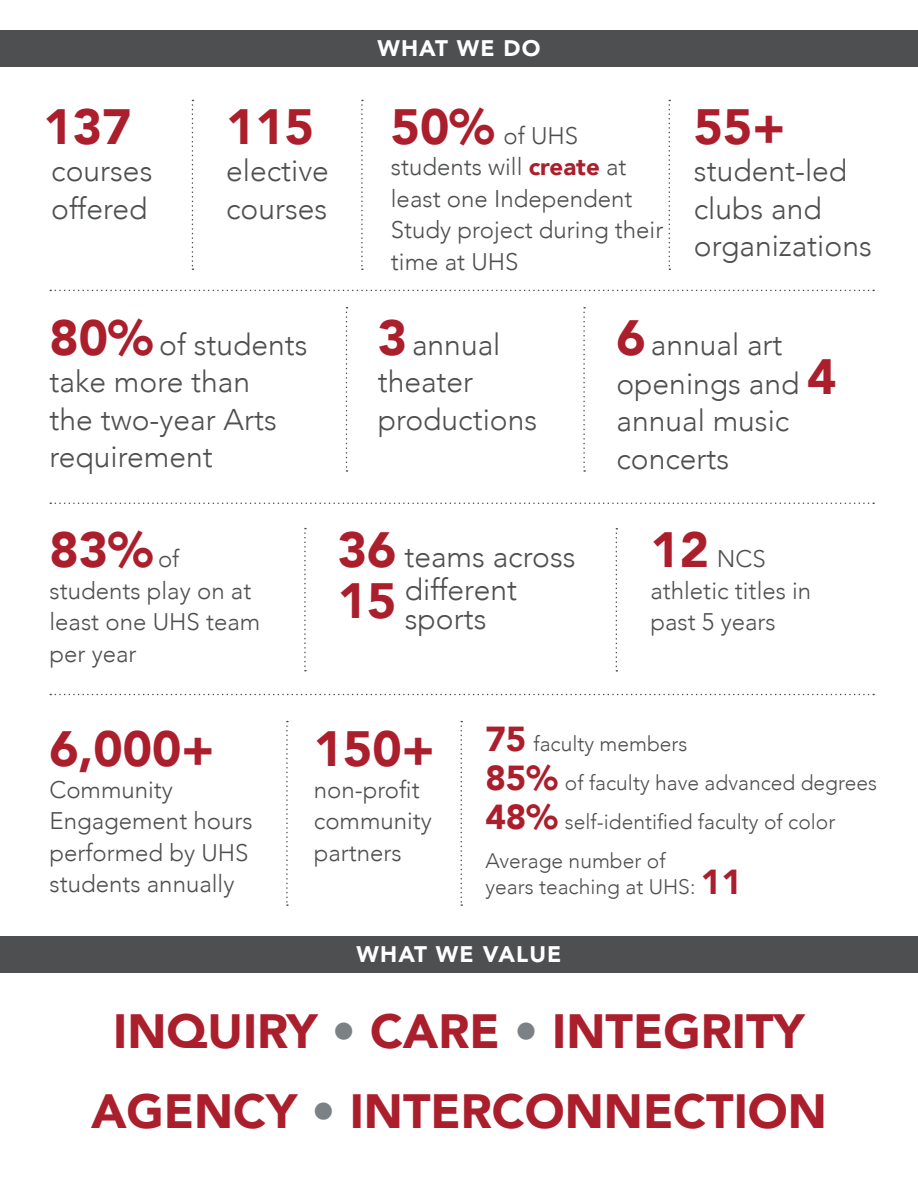
<style>
.page{position:relative;width:918px;height:1188px;background:#fff}
.page>*{position:absolute;margin:0;border:0;box-sizing:border-box;transform-origin:0 0}
.t1{font:900 49.5px "Avenir";color:#ab1e2c}
.t2{font:900 48px "Avenir";color:#ab1e2c}
.t3{font:900 34.65px "Avenir";color:#ab1e2c}
.t4{font:300 30px/37.5px "Avenir";color:#4e4f50}
.t5{font:300 24px/31.5px "Avenir";color:#4e4f50}
.t6{font:900 22.5px "Avenir";letter-spacing:.05em;color:#fff}
.t7{font:300 21px/25.5px "Avenir";color:#4e4f50}
.s1{font-weight:900;font-size:49.5px;color:#ab1e2c}
.s2{font-weight:900;color:#ab1e2c}
.s3{font-weight:300;font-size:24px;color:#4e4f50}
.s4{font-weight:900;font-size:34.65px;color:#ab1e2c}
.s5{color:#7b8184}
</style>
<div class="page">
<div style="left:0;top:31px;width:918px;height:36px;background:#4e4f50"></div>
<div style="left:0;top:936px;width:918px;height:36px;background:#4e4f50"></div>
<svg style="left:192px;top:100px;width:1px;height:170px"></svg>
<svg style="left:361px;top:100px;width:2px;height:170px"></svg>
<svg style="left:346px;top:307px;width:1px;height:165px"></svg>
<svg style="left:304px;top:528px;width:2px;height:143px"></svg>
<svg style="left:616px;top:528px;width:1px;height:144px"></svg>
<svg style="left:286px;top:721px;width:2px;height:185px"></svg>
<svg style="left:460px;top:721px;width:2px;height:185px"></svg>
<svg style="left:583px;top:307px;width:2px;height:165px"></svg>
<svg style="left:669px;top:100px;width:1px;height:170px"></svg>
<svg style="left:50px;top:290px;width:824px;height:1px"></svg>
<svg style="left:50px;top:503px;width:824px;height:1px"></svg>
<svg style="left:50px;top:694px;width:824px;height:1px"></svg>
<p class="t1" style="left:44px;top:84px;width:89px">137</p>
<p class="t4" style="left:51px;top:152px;width:103px">courses offered</p>
<p class="t1" style="left:226px;top:84px;width:89px">115</p>
<p class="t4" style="left:226px;top:152px;width:104px">elective courses</p>
<p class="t4" style="left:50px;top:326px;width:260px"><span class="s1">80%</span> of students take more than<br>the two-year Arts requirement</p>
<p class="t6" style="left:377px;top:29px;width:165px">WHAT WE DO</p>
<p class="t5" style="left:391px;top:120px;width:274px"><span class="s1">50%</span> of UHS students will <span class="s2">create</span> at least one Independent<br>Study project during their time at UHS</p>
<p class="t1" style="left:694px;top:84px;width:93px">55+</p>
<p class="t4" style="left:694px;top:152px;width:179px">student-led clubs and organizations</p>
<p class="t4" style="left:378px;top:326px;width:161px"><span class="s1">3</span> annual theater productions</p>
<p class="t4" style="left:616px;top:325px;width:221px;line-height:38px"><span class="s1">6</span> annual art openings and <span class="s1">4 </span>annual music concerts</p>
<p class="t1" style="left:50px;top:508px;width:131px">83% <span class="s3">of</span></p>
<p class="t5" style="left:50px;top:575px;width:212px">students play on at least one UHS team per year</p>
<p class="t4" style="left:338px;top:538px;width:239px"><span class="s1">36</span> teams across</p>
<p class="t1" style="left:338px;top:559px;width:60px">15</p>
<p class="t4" style="left:405px;top:571px;width:114px">different</p>
<p class="t4" style="left:405px;top:599px;width:83px">sports</p>
<p class="t5" style="left:650px;top:543px;width:162px"><span class="s1">12</span> NCS athletic titles in past 5 years</p>
<p class="t1" style="left:50px;top:707px;width:166px">6,000+</p>
<p class="t5" style="left:50px;top:774px;width:205px">Community<br>Engagement hours performed by UHS students annually</p>
<p class="t1" style="left:314px;top:707px;width:122px">150+</p>
<p class="t5" style="left:314px;top:774px;width:120px">non-profit community partners</p>
<p class="t3" style="left:485px;top:710px;width:43px">75</p>
<p class="t7" style="left:534px;top:731px;width:156px">faculty members</p>
<p class="t3" style="left:485px;top:749px;width:74px">85%</p>
<p class="t7" style="left:565px;top:770px;width:314px">of faculty have advanced degrees</p>
<p class="t3" style="left:485px;top:788px;width:74px">48%</p>
<p class="t7" style="left:565px;top:809px;width:272px">self-identified faculty of color</p>
<p class="t7" style="left:485px;top:848px;width:258px">Average number of<br>years teaching at UHS: <span class="s4">11</span></p>
<p class="t6" style="left:357px;top:934px;width:206px">WHAT WE VALUE</p>
<p class="t2" style="left:113px;top:990px;width:693px">INQUIRY <span class="s5">•</span> CARE <span class="s5">•</span> INTEGRITY</p>
<p class="t2" style="left:91px;top:1070px;width:737px">AGENCY <span class="s5">•</span> INTERCONNECTION</p>
</div>
